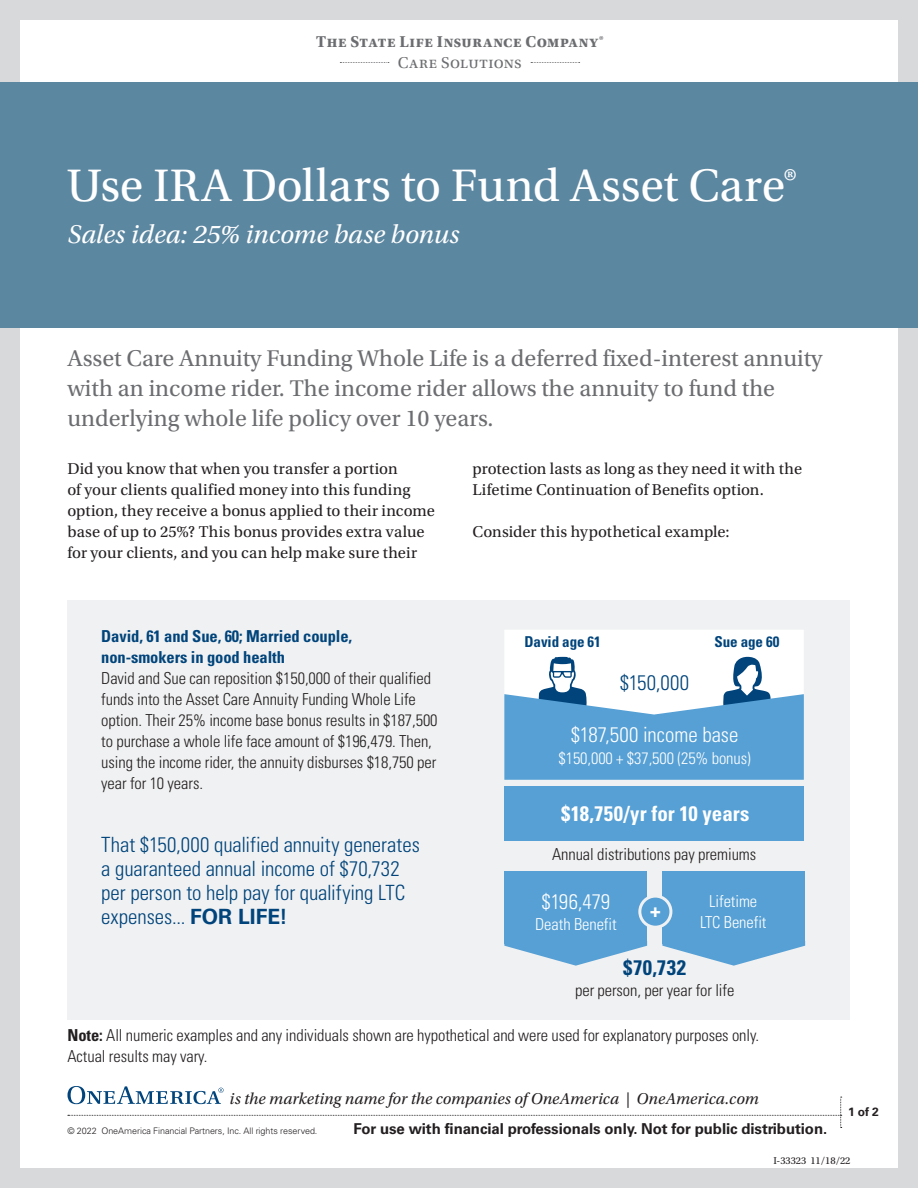
<style>
.page{position:relative;width:918px;height:1188px;background:#d8d9db}
.page>*{position:absolute;margin:0;border:0;box-sizing:border-box;transform-origin:0 0}
.t1{font:48px "Utopia Std";letter-spacing:-.005em;color:#fff}
.t2{font:italic 27px "Utopia Std";letter-spacing:.005em;color:#fff}
.t3{font:24px/30px "Utopia Std";color:#6c6d70}
.t4{font:300 condensed 21px/24px "Univers LT Std";letter-spacing:-.005em;color:#00447b}
.t5{font:300 condensed 21px "Univers LT Std";color:#fff}
.t6{font:700 condensed 21px "Univers LT Std";color:#fff}
.t7{font:700 condensed 21px "Univers LT Std";color:#00447b}
.t8{font:700 18px "Univers LT Std";color:#fff}
.t9{font:300 condensed 16.5px/21px "Univers LT Std";letter-spacing:-.005em;color:#231f20}
.t10{font:16.5px/21px "Utopia Std";letter-spacing:.005em;color:#231f20}
.t11{font:italic 16.5px "Utopia Std";letter-spacing:.01em;color:#231f20}
.t12{font:300 condensed 16.5px/21px "Univers LT Std";letter-spacing:-.005em;color:#fff;text-align:center}
.t13{font:700 condensed 16.5px/21px "Univers LT Std";letter-spacing:-.005em;color:#00447b}
.t14{font:700 16.5px "Utopia Std";letter-spacing:.03em;color:#6c6d70}
.t15{font:16.5px "Utopia Std";letter-spacing:.03em;color:#6c6d70}
.t16{font:700 15px "Univers LT Std";letter-spacing:-.005em;color:#231f20}
.t17{font:700 condensed 15px "Univers LT Std";letter-spacing:-.005em;color:#00447b}
.t18{font:700 12px "Univers LT Std";color:#231f20}
.t19{font:10.5px "Utopia Std";letter-spacing:-.005em;color:#231f20}
.t20{font:300 9px "Univers LT Std";letter-spacing:-.005em;color:#231f20}
.s1{font-weight:700;font-stretch:normal}
.s2{font-weight:700}
</style>
<div class="page">
<div style="left:20px;top:20px;width:878px;height:1147px;background:#fff"></div>
<div style="left:0;top:82px;width:918px;height:245px;background:#5c87a1"></div>
<svg style="left:67px;top:1086px;width:775px;height:42px"></svg>
<svg style="left:340px;top:62px;width:49px;height:1px"></svg>
<svg style="left:531px;top:62px;width:49px;height:1px"></svg>
<div style="left:68px;top:600px;width:782px;height:420px;background:#f0f1f2"></div>
<div style="left:504px;top:871px;width:143px;height:72px;background:#56a0d5"></div>
<svg style="left:504px;top:943px;width:143px;height:23px"></svg>
<div style="left:662px;top:871px;width:143px;height:72px;background:#56a0d5"></div>
<svg style="left:662px;top:943px;width:143px;height:23px"></svg>
<div style="left:504px;top:786px;width:300px;height:55px;background:#56a0d5"></div>
<div style="left:640px;top:896px;width:31px;height:31px;background:#56a0d5;border-radius:50%"></div>
<div style="left:638px;top:895px;width:34px;height:34px;border:3px solid #f0f1f2;border-radius:50%"></div>
<svg style="left:504px;top:630px;width:300px;height:150px"></svg>
<p class="t14" style="left:316px;top:32px;width:289px">The State Life Insurance Company®</p>
<p class="t15" style="left:398px;top:54px;width:125px">Care Solutions</p>
<h1 class="t1" style="left:68px;top:160px;width:730px">Use IRA Dollars to Fund Asset Care®</h1>
<h2 class="t2" style="left:68px;top:220px;width:394px">Sales idea: 25% income base bonus</h2>
<h3 class="t3" style="left:68px;top:344px;width:757px">Asset Care Annuity Funding Whole Life is a deferred fixed-interest annuity with an income rider. The income rider allows the annuity to fund the underlying whole life policy over 10 years.</h3>
<p class="t10" style="left:68px;top:459px;width:369px">Did you know that when you transfer a portion<br>of your clients qualified money into this funding option, they receive a bonus applied to their income base of up to 25%? This bonus provides extra value for your clients, and you can help make sure their</p>
<p class="t10" style="left:472px;top:459px;width:331px">protection lasts as long as they need it with the<br>Lifetime Continuation of Benefits option.</p>
<p class="t10" style="left:472px;top:522px;width:259px">Consider this hypothetical example:</p>
<p class="t13" style="left:101px;top:626px;width:253px">David, 61 and Sue, 60; Married couple, non-smokers in good health</p>
<p class="t9" style="left:101px;top:668px;width:338px">David and Sue can reposition $150,000 of their qualified funds into the Asset Care Annuity Funding Whole Life option. Their 25% income base bonus results in $187,500 to purchase a whole life face amount of $196,479. Then, using the income rider, the annuity disburses $18,750 per year for 10 years.</p>
<p class="t4" style="left:101px;top:833px;width:320px">That $150,000 qualified annuity generates a guaranteed annual income of $70,732 per person to help pay for qualifying LTC expenses... <span class="s1">FOR LIFE!</span></p>
<p class="t17" style="left:524px;top:633px;width:78px">David age 61</p>
<p class="t17" style="left:715px;top:633px;width:66px">Sue age 60</p>
<p class="t4" style="left:620px;top:671px;width:71px">$150,000</p>
<p class="t5" style="left:571px;top:722px;width:169px">$187,500 income base</p>
<p class="t12" style="left:559px;top:748px;width:194px">$150,000 + $37,500 (25% bonus)</p>
<p class="t6" style="left:561px;top:800px;width:190px">$18,750/yr for 10 years</p>
<p class="t9" style="left:552px;top:844px;width:206px">Annual distributions pay premiums</p>
<p class="t5" style="left:542px;top:889px;width:70px">$196,479</p>
<p class="t12" style="left:535px;top:914px;width:83px">Death Benefit</p>
<p class="t8" style="left:650px;top:900px;width:12px">+</p>
<p class="t12" style="left:700px;top:891px;width:68px">Lifetime<br>LTC Benefit</p>
<p class="t7" style="left:623px;top:955px;width:64px">$70,732</p>
<p class="t9" style="left:575px;top:980px;width:161px">per person, per year for life</p>
<p class="t9" style="left:67px;top:1025px;width:693px"><span class="s2">Note:</span> All numeric examples and any individuals shown are hypothetical and were used for explanatory purposes only.<br>Actual results may vary.</p>
<p class="t11" style="left:230px;top:1090px;width:531px">is the marketing name for the companies of OneAmerica | OneAmerica.com</p>
<p class="t20" style="left:68px;top:1125px;width:251px">© 2022 OneAmerica Financial Partners, Inc. All rights reserved.</p>
<p class="t16" style="left:353px;top:1120px;width:475px">For use with financial professionals only. Not for public distribution.</p>
<p class="t18" style="left:848px;top:1105px;width:32px">1 of 2</p>
<p class="t19" style="left:774px;top:1155px;width:79px">I-33323 11/18/22</p>
</div>
